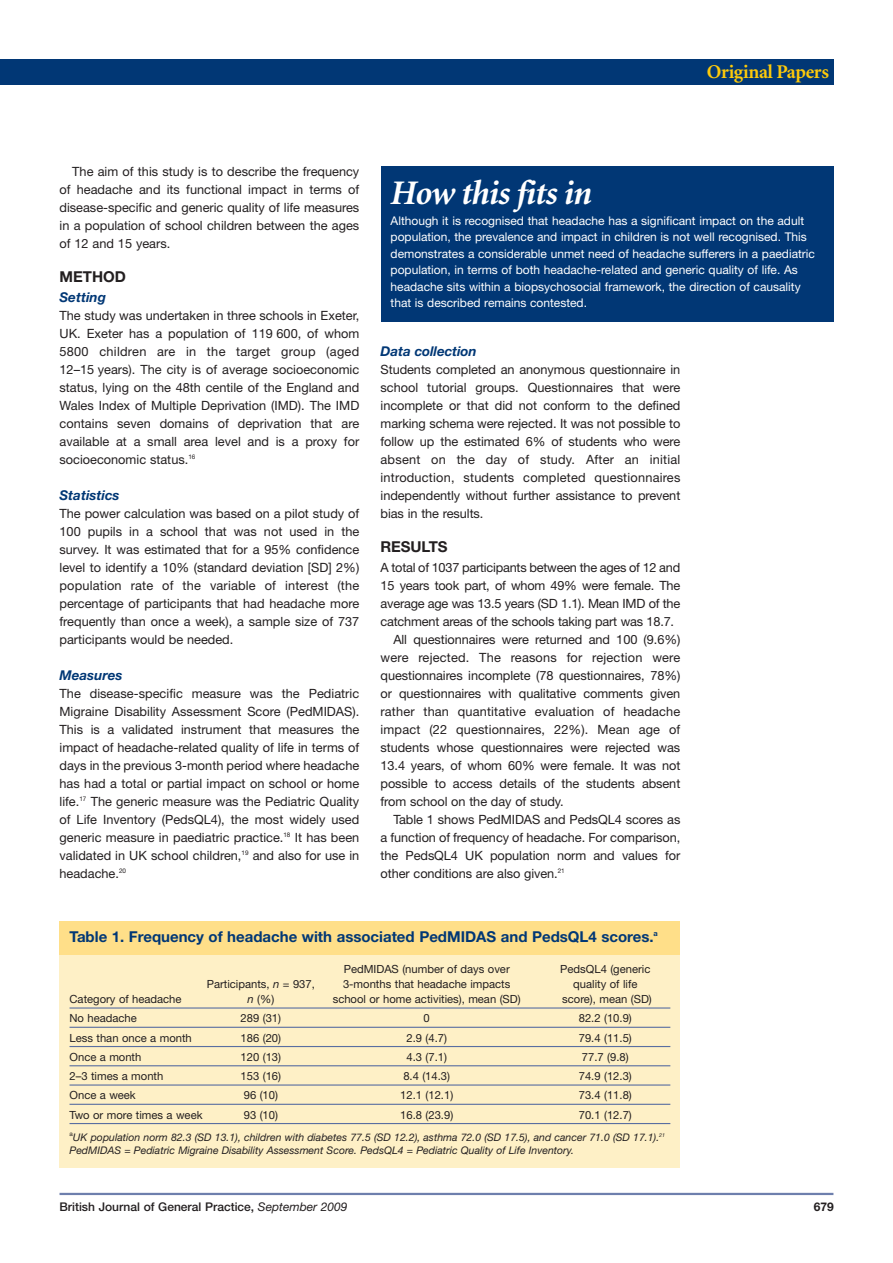
<style>
.page{position:relative;width:893px;height:1263px;background:#fff}
.page>*{position:absolute;margin:0;border:0;box-sizing:border-box;transform-origin:0 0}
.t1{font:italic 700 34.5px "Minion";letter-spacing:-.03em;color:#fff}
.t2{font:700 19.5px "Minion";letter-spacing:-.02em;color:#feca0a}
.t3{font:700 15px "Helvetica Neue";color:#013775}
.t4{font:700 15px "Helvetica Neue";letter-spacing:-.005em;color:#231f20}
.t5{font:italic 700 13.5px "Helvetica Neue";color:#013775}
.t6{font:12.75px/18px "Helvetica Neue";letter-spacing:-.005em;color:#231f20;text-align:justify}
.t7{font:12.75px "Helvetica Neue";letter-spacing:.015em;color:#231f20}
.t8{font:12px/16.5px "Helvetica Neue";color:#fff}
.t9{font:500 12px "Helvetica Neue";color:#231f20}
.t10{font:700 12px "Helvetica Neue";color:#231f20}
.t11{font:11.25px "Helvetica Neue";color:#231f20}
.t12{font:italic 10.5px/13.5px "Helvetica Neue";color:#231f20}
.s1{font-style:italic}
.s2{font-weight:400;font-style:italic}
</style>
<div class="page">
<hr style="left:60px;top:1193px;width:773px;height:2px;background:#6e7fad">
<div style="left:381px;top:167px;width:452px;height:155px;background:#013775"></div>
<div style="left:0;top:60px;width:834px;height:25px;background:#013775"></div>
<div style="left:60px;top:921px;width:620px;height:246px;background:#fef0c6"></div>
<hr style="left:70px;top:1007px;width:600px;height:1px;background:#596ea1">
<hr style="left:70px;top:1027px;width:600px;height:1px;background:#596ea1">
<hr style="left:70px;top:1046px;width:600px;height:1px;background:#596ea1">
<hr style="left:70px;top:1065px;width:600px;height:1px;background:#596ea1">
<hr style="left:70px;top:1084px;width:600px;height:1px;background:#596ea1">
<hr style="left:70px;top:1104px;width:600px;height:1px;background:#596ea1">
<hr style="left:70px;top:1123px;width:600px;height:1px;background:#596ea1">
<div style="left:60px;top:921px;width:620px;height:33px;background:#ffdf89"></div>
<h2 class="t2" style="left:707px;top:64px;width:124px">Original Papers</h2>
<p class="t6" style="left:60px;top:164px;width:301px;text-indent:13px">The aim of this study is to describe the frequency of headache and its functional impact in terms of disease-specific and generic quality of life measures in a population of school children between the ages of 12 and 15 years.</p>
<p class="t4" style="left:60px;top:272px;width:68px">METHOD</p>
<p class="t5" style="left:60px;top:292px;width:48px">Setting</p>
<p class="t6" style="left:60px;top:308px;width:301px">The study was undertaken in three schools in Exeter, UK. Exeter has a population of 119 600, of whom 5800 children are in the target group (aged 12–15 years). The city is of average socioeconomic status, lying on the 48th centile of the England and Wales Index of Multiple Deprivation (IMD). The IMD contains seven domains of deprivation that are available at a small area level and is a proxy for socioeconomic status.<sup>16</sup></p>
<p class="t5" style="left:60px;top:490px;width:61px">Statistics</p>
<p class="t6" style="left:60px;top:506px;width:301px">The power calculation was based on a pilot study of 100 pupils in a school that was not used in the survey. It was estimated that for a 95% confidence level to identify a 10% (standard deviation [SD] 2%) population rate of the variable of interest (the percentage of participants that had headache more frequently than once a week), a sample size of 737 participants would be needed.</p>
<p class="t5" style="left:60px;top:670px;width:64px">Measures</p>
<p class="t6" style="left:60px;top:686px;width:301px">The disease-specific measure was the Pediatric Migraine Disability Assessment Score (PedMIDAS).<br>This is a validated instrument that measures the impact of headache-related quality of life in terms of days in the previous 3-month period where headache has had a total or partial impact on school or home life.<sup>17</sup> The generic measure was the Pediatric Quality of Life Inventory (PedsQL4), the most widely used generic measure in paediatric practice.<sup>18</sup> It has been validated in UK school children,<sup>19</sup> and also for use in headache.<sup>20</sup></p>
<h1 class="t1" style="left:391px;top:179px;width:203px">How this fits in</h1>
<p class="t8" style="left:391px;top:213px;width:426px">Although it is recognised that headache has a significant impact on the adult population, the prevalence and impact in children is not well recognised. This demonstrates a considerable unmet need of headache sufferers in a paediatric population, in terms of both headache-related and generic quality of life. As headache sits within a biopsychosocial framework, the direction of causality that is described remains contested.</p>
<p class="t5" style="left:381px;top:346px;width:98px">Data collection</p>
<p class="t6" style="left:381px;top:361px;width:301px">Students completed an anonymous questionnaire in school tutorial groups. Questionnaires that were incomplete or that did not conform to the defined marking schema were rejected. It was not possible to follow up the estimated 6% of students who were absent on the day of study. After an initial introduction, students completed questionnaires independently without further assistance to prevent bias in the results.</p>
<p class="t4" style="left:381px;top:541px;width:69px">RESULTS</p>
<p class="t6" style="left:381px;top:559px;width:301px">A total of 1037 participants between the ages of 12 and</p>
<p class="t6" style="left:381px;top:577px;width:301px">15 years took part, of whom 49% were female. The</p>
<p class="t6" style="left:381px;top:595px;width:301px">average age was 13.5 years (SD 1.1). Mean IMD of the</p>
<p class="t6" style="left:381px;top:613px;width:295px">catchment areas of the schools taking part was 18.7.</p>
<p class="t6" style="left:393px;top:631px;width:288px">All questionnaires were returned and 100 (9.6%)</p>
<p class="t7" style="left:381px;top:652px;width:301px">were rejected. The reasons for rejection were</p>
<p class="t6" style="left:381px;top:667px;width:301px">questionnaires incomplete (78 questionnaires, 78%)</p>
<p class="t6" style="left:381px;top:685px;width:301px">or questionnaires with qualitative comments given</p>
<p class="t6" style="left:381px;top:703px;width:301px">rather than quantitative evaluation of headache</p>
<p class="t7" style="left:381px;top:724px;width:301px">impact (22 questionnaires, 22%). Mean age of</p>
<p class="t6" style="left:381px;top:739px;width:301px">students whose questionnaires were rejected was</p>
<p class="t6" style="left:381px;top:757px;width:301px">13.4 years, of whom 60% were female. It was not</p>
<p class="t6" style="left:381px;top:775px;width:301px">possible to access details of the students absent</p>
<p class="t6" style="left:381px;top:793px;width:185px">from school on the day of study.</p>
<p class="t6" style="left:393px;top:811px;width:289px">Table 1 shows PedMIDAS and PedsQL4 scores as</p>
<p class="t6" style="left:381px;top:829px;width:301px">a function of frequency of headache. For comparison,</p>
<p class="t6" style="left:381px;top:847px;width:301px">the PedsQL4 UK population norm and values for</p>
<p class="t6" style="left:381px;top:865px;width:186px">other conditions are also given.<sup>21</sup></p>
<p class="t3" style="left:70px;top:931px;width:590px">Table 1. Frequency of headache with associated PedMIDAS and PedsQL4 scores.<sup>a</sup></p>
<p class="t11" style="left:344px;top:965px;width:168px">PedMIDAS (number of days over</p>
<p class="t11" style="left:560px;top:965px;width:92px">PedsQL4 (generic</p>
<p class="t11" style="left:207px;top:980px;width:110px">Participants, <span class="s1">n</span> = 937,</p>
<p class="t11" style="left:343px;top:980px;width:169px">3-months that headache impacts</p>
<p class="t11" style="left:573px;top:980px;width:66px">quality of life</p>
<p class="t11" style="left:70px;top:995px;width:114px">Category of headache</p>
<p class="t11" style="left:247px;top:995px;width:28px"><span class="s1">n</span> (%)</p>
<p class="t11" style="left:333px;top:995px;width:190px">school or home activities), mean (SD)</p>
<p class="t11" style="left:562px;top:995px;width:91px">score), mean (SD)</p>
<p class="t11" style="left:70px;top:1014px;width:69px">No headache</p>
<p class="t11" style="left:241px;top:1014px;width:42px">289 (31)</p>
<p class="t11" style="left:424px;top:1014px;width:8px">0</p>
<p class="t11" style="left:579px;top:1014px;width:55px">82.2 (10.9)</p>
<p class="t11" style="left:70px;top:1034px;width:124px">Less than once a month</p>
<p class="t11" style="left:241px;top:1034px;width:42px">186 (20)</p>
<p class="t11" style="left:406px;top:1034px;width:42px">2.9 (4.7)</p>
<p class="t11" style="left:579px;top:1034px;width:55px">79.4 (11.5)</p>
<p class="t11" style="left:70px;top:1053px;width:73px">Once a month</p>
<p class="t11" style="left:241px;top:1053px;width:42px">120 (13)</p>
<p class="t11" style="left:406px;top:1053px;width:42px">4.3 (7.1)</p>
<p class="t11" style="left:582px;top:1053px;width:48px">77.7 (9.8)</p>
<p class="t11" style="left:70px;top:1072px;width:95px">2–3 times a month</p>
<p class="t11" style="left:241px;top:1072px;width:42px">153 (16)</p>
<p class="t11" style="left:403px;top:1072px;width:48px">8.4 (14.3)</p>
<p class="t11" style="left:579px;top:1072px;width:55px">74.9 (12.3)</p>
<p class="t11" style="left:70px;top:1091px;width:68px">Once a week</p>
<p class="t11" style="left:244px;top:1091px;width:36px">96 (10)</p>
<p class="t11" style="left:400px;top:1091px;width:55px">12.1 (12.1)</p>
<p class="t11" style="left:579px;top:1091px;width:55px">73.4 (11.8)</p>
<p class="t11" style="left:70px;top:1111px;width:135px">Two or more times a week</p>
<p class="t11" style="left:244px;top:1111px;width:36px">93 (10)</p>
<p class="t11" style="left:400px;top:1111px;width:55px">16.8 (23.9)</p>
<p class="t11" style="left:579px;top:1111px;width:55px">70.1 (12.7)</p>
<p class="t12" style="left:70px;top:1131px;width:597px"><sup>a</sup>UK population norm 82.3 (SD 13.1), children with diabetes 77.5 (SD 12.2), asthma 72.0 (SD 17.5), and cancer 71.0 (SD 17.1).<sup>21<br></sup>PedMIDAS = Pediatric Migraine Disability Assessment Score. PedsQL4 = Pediatric Quality of Life Inventory.</p>
<p class="t9" style="left:60px;top:1202px;width:290px">British Journal of General Practice, <span class="s2">September 2009</span></p>
<p class="t10" style="left:814px;top:1202px;width:22px">679</p>
</div>
